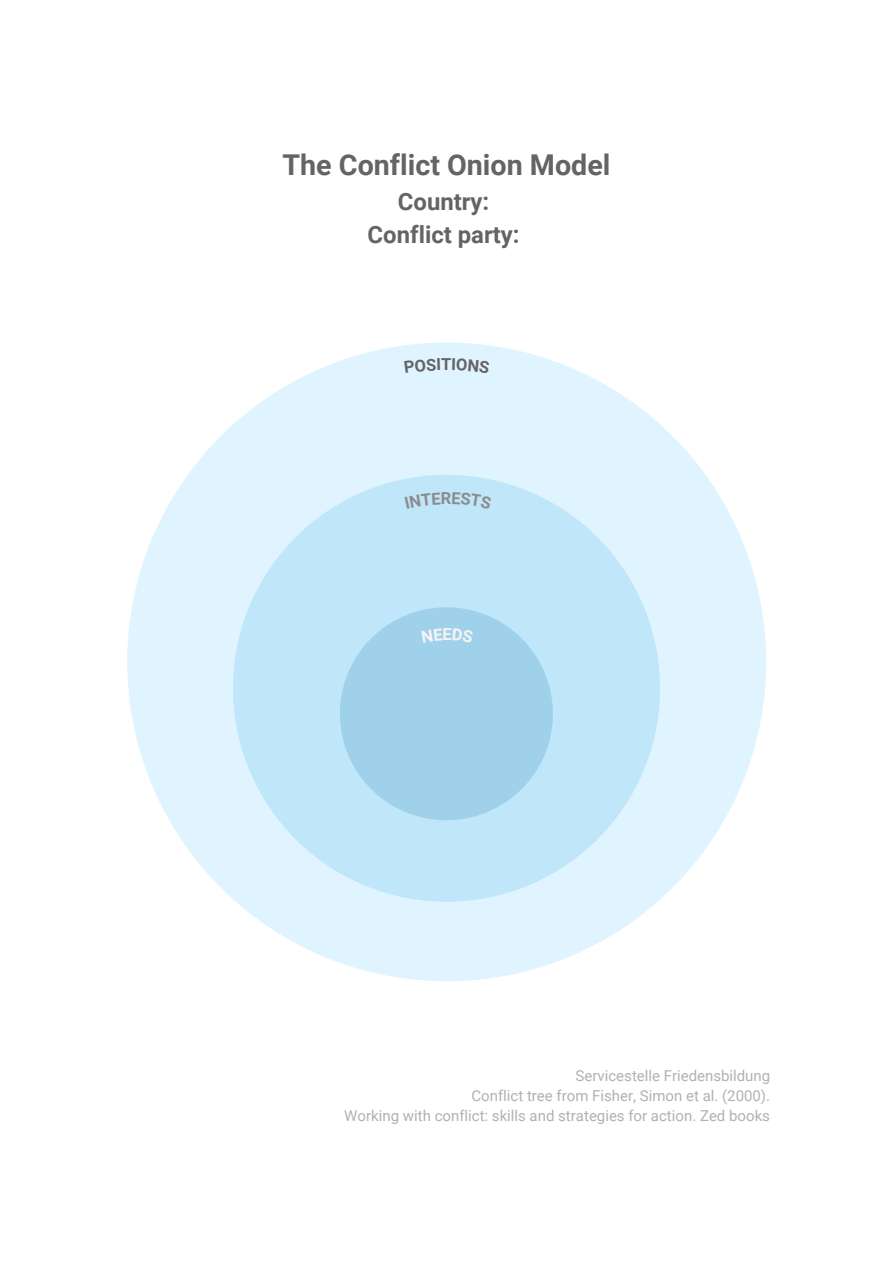
<style>
.page{position:relative;width:894px;height:1264px;background:#fff}
.page>*{position:absolute;margin:0;border:0;box-sizing:border-box;transform-origin:0 0}
.t1{font:700 28.65px "Roboto";color:#646466}
.t2{font:700 23.85px "Roboto";color:#646466}
.t3{font:700 16.5px "Roboto";color:#646466}
.t4{font:700 16.5px "Roboto";color:#f5f5f5}
.t5{font:15px "Roboto";color:#b0b1b2}
</style>
<div class="page">
<svg style="left:127px;top:342px;width:639px;height:639px;fill:#e0f4ff"></svg>
<svg style="left:233px;top:475px;width:427px;height:426px;background:#c9e9fb"></svg>
<svg style="left:404px;top:358px;width:36px;height:15px"></svg>
<svg style="left:452px;top:358px;width:37px;height:15px"></svg>
<svg style="left:404px;top:492px;width:87px;height:17px"></svg>
<svg style="left:340px;top:607px;width:212px;height:213px;background:#a6d5ee"></svg>
<h1 class="t1" style="left:282px;top:148px;width:329px">The Conflict Onion Model</h1>
<p class="t2" style="left:398px;top:188px;width:93px">Country:</p>
<p class="t2" style="left:367px;top:221px;width:153px">Conflict party:</p>
<p class="t3" style="left:441px;top:355px;width:12px">T</p>
<p class="t4" style="left:442px;top:625px;width:11px">E</p>
<p class="t5" style="left:575px;top:1066px;width:196px">Servicestelle Friedensbildung</p>
<p class="t5" style="left:471px;top:1086px;width:300px">Conflict tree from Fisher, Simon et al. (2000).</p>
<p class="t5" style="left:344px;top:1107px;width:427px">Working with conflict: skills and strategies for action. Zed books</p>
</div>
